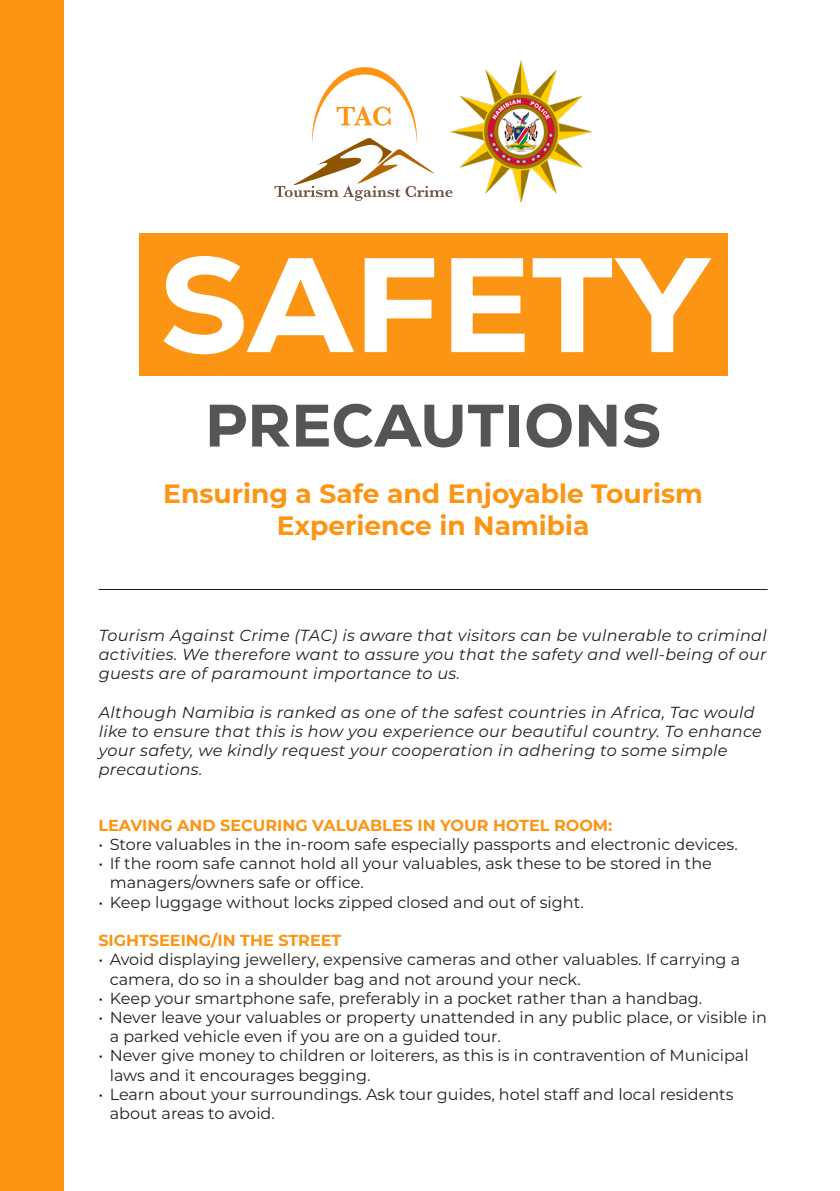
<style>
.page{position:relative;width:840px;height:1191px;background:#fff}
.page>*{position:absolute;margin:0;border:0;box-sizing:border-box;transform-origin:0 0}
.t1{font:800 134.2px "Nexa";letter-spacing:.01em;color:#fff}
.t2{font:800 59.8px "Nexa";letter-spacing:.01em;color:#545557}
.t3{font:700 26.4px/31.8px "Montserrat";color:#fc9414;text-align:center}
.t4{font:16px/19.2px "Montserrat";color:#231f20}
.t5{font:italic 16px/19.2px "Montserrat";letter-spacing:.02em;color:#231f20;text-align:justify}
.t6{font:700 16px "Montserrat";color:#fc9414}
</style>
<div class="page">
<div style="left:139px;top:233px;width:588px;height:142px;background:#fc9414"></div>
<div style="left:0;top:0;width:64px;height:1191px;background:#fc9414"></div>
<img style="left:452px;top:61px;width:139px;height:141px">
<svg style="left:274px;top:67px;width:178px;height:134px"></svg>
<hr style="left:98px;top:589px;width:669px;height:1px;background:#231f20">
<p class="t1" style="left:159px;top:219px;width:552px">SAFETY</p>
<p class="t2" style="left:205px;top:387px;width:457px">PRECAUTIONS</p>
<p class="t3" style="left:163px;top:477px;width:541px">Ensuring a Safe and Enjoyable Tourism<br>Experience in Namibia</p>
<p class="t5" style="left:99px;top:625px;width:669px">Tourism Against Crime (TAC) is aware that visitors can be vulnerable to criminal activities. We therefore want to assure you that the safety and well-being of our guests are of paramount importance to us.</p>
<p class="t5" style="left:99px;top:701px;width:664px;text-align:left">Although Namibia is ranked as one of the safest countries in Africa, Tac would like to ensure that this is how you experience our beautiful country. To enhance your safety, we kindly request your cooperation in adhering to some simple precautions.</p>
<p class="t6" style="left:98px;top:813px;width:515px">LEAVING AND SECURING VALUABLES IN YOUR HOTEL ROOM:</p>
<p class="t4" style="left:98px;top:834px;width:640px">• Store valuables in the in-room safe especially passports and electronic devices.</p>
<p class="t4" style="left:110px;top:853px;width:603px;text-indent:-11px">• If the room safe cannot hold all your valuables, ask these to be stored in the managers/owners safe or office.</p>
<p class="t4" style="left:98px;top:892px;width:486px">• Keep luggage without locks zipped closed and out of sight.</p>
<p class="t6" style="left:98px;top:929px;width:244px">SIGHTSEEING/IN THE STREET</p>
<p class="t4" style="left:110px;top:949px;width:631px;text-indent:-11px">• Avoid displaying jewellery, expensive cameras and other valuables. If carrying a camera, do so in a shoulder bag and not around your neck.</p>
<p class="t4" style="left:98px;top:988px;width:605px">• Keep your smartphone safe, preferably in a pocket rather than a handbag.</p>
<p class="t4" style="left:110px;top:1007px;width:658px;text-indent:-11px">• Never leave your valuables or property unattended in any public place, or visible in a parked vehicle even if you are on a guided tour.</p>
<p class="t4" style="left:110px;top:1045px;width:640px;text-indent:-11px">• Never give money to children or loiterers, as this is in contravention of Municipal laws and it encourages begging.</p>
<p class="t4" style="left:110px;top:1084px;width:625px;text-indent:-11px">• Learn about your surroundings. Ask tour guides, hotel staff and local residents about areas to avoid.</p>
</div>
